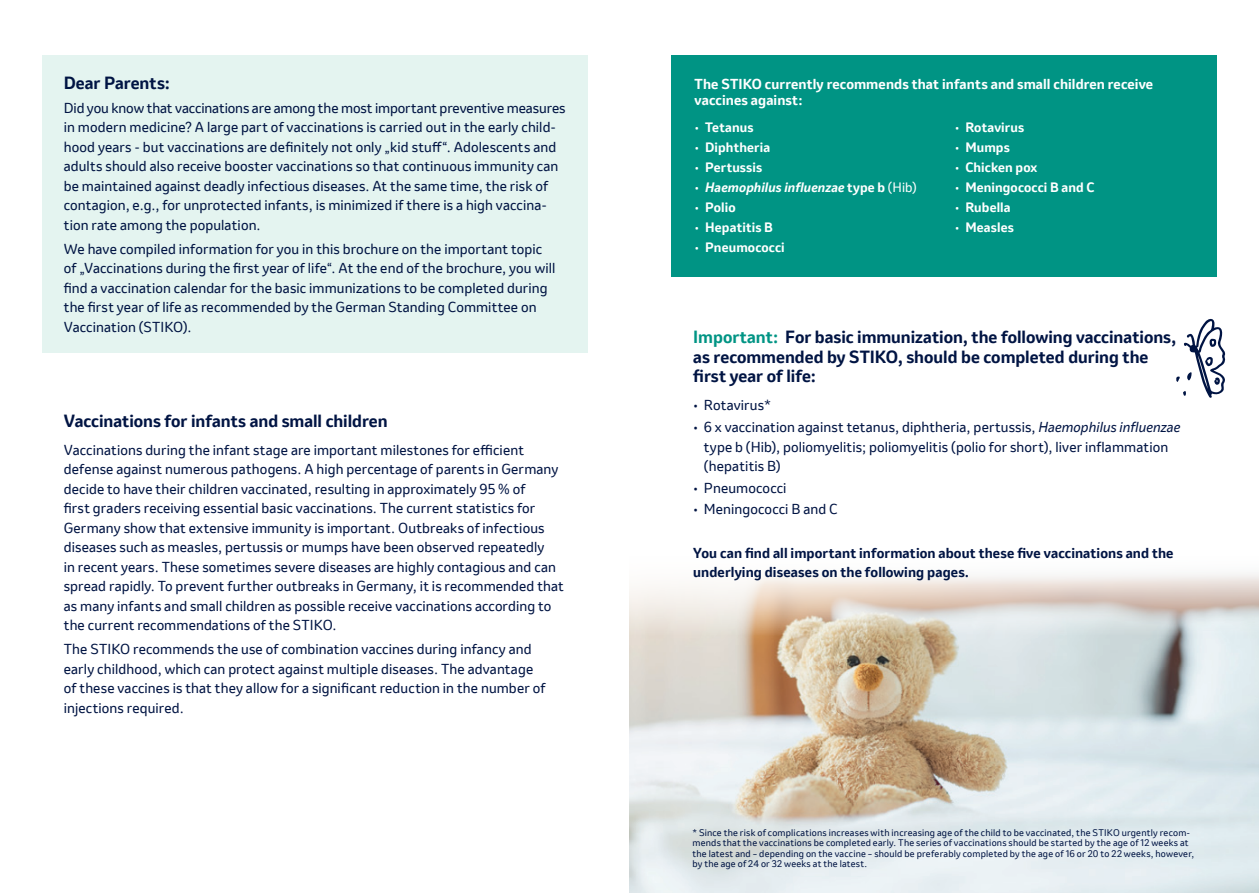
<style>
.page{position:relative;width:1259px;height:893px;background:#fff}
.page>*{position:absolute;margin:0;border:0;box-sizing:border-box;transform-origin:0 0}
.t1{font:700 16.5px/19.8px "Invention";color:#001443}
.t2{font:13.5px/19.5px "Invention";letter-spacing:.01em;color:#001443}
.t3{font:700 13.5px/19.5px "Invention";letter-spacing:.01em;color:#001443}
.t4{font:700 13.5px/16.2px "Invention";letter-spacing:.005em;color:#fff}
.t5{font:700 12.75px "Invention";letter-spacing:.01em;color:#fff}
.t6{font:italic 700 12.75px "Invention";letter-spacing:.01em;color:#fff}
.t7{font:9px/10.5px "Invention";letter-spacing:.025em;color:#001443}
.s1{font-weight:400}
.s2{font-weight:400;font-style:normal}
.s3{font-style:normal}
.s4{color:#009484}
.s5{font-style:italic}
</style>
<div class="page">
<img style="left:629px;top:574px;width:630px;height:319px">
<div style="left:42px;top:55px;width:545px;height:297px;background:#e4f4f0"></div>
<div style="left:671px;top:55px;width:546px;height:221px;background:#009484"></div>
<svg style="left:1176px;top:319px;width:49px;height:79px"></svg>
<p class="t1" style="left:64px;top:73px;width:108px">Dear Parents:</p>
<p class="t2" style="left:64px;top:98px;width:503px">Did you know that vaccinations are among the most important preventive measures in modern medicine? A large part of vaccinations is carried out in the early child&shy;hood years - but vaccinations are definitely not only „kid stuff“. Adolescents and adults should also receive booster vaccinations so that continuous immunity can be maintained against deadly infectious diseases. At the same time, the risk of contagion, e.g., for unprotected infants, is minimized if there is a high vaccina&shy;tion rate among the population.</p>
<p class="t2" style="left:64px;top:239px;width:493px">We have compiled information for you in this brochure on the important topic of „Vaccinations during the first year of life“. At the end of the brochure, you will find a vaccination calendar for the basic immunizations to be completed during the first year of life as recommended by the German Standing Committee on Vaccination (STIKO).</p>
<p class="t1" style="left:64px;top:411px;width:325px">Vaccinations for infants and small children</p>
<p class="t2" style="left:64px;top:440px;width:502px">Vaccinations during the infant stage are important milestones for efficient defense against numerous pathogens. A high percentage of parents in Germany decide to have their children vaccinated, resulting in approximately 95 % of<br>first graders receiving essential basic vaccinations. The current statistics for Germany show that extensive immunity is important. Outbreaks of infectious diseases such as measles, pertussis or mumps have been observed repeatedly<br>in recent years. These sometimes severe diseases are highly contagious and can spread rapidly. To prevent further outbreaks in Germany, it is recommended that as many infants and small children as possible receive vaccinations according to the current recommendations of the STIKO.</p>
<p class="t2" style="left:64px;top:639px;width:483px">The STIKO recommends the use of combination vaccines during infancy and early childhood, which can protect against multiple diseases. The advantage of these vaccines is that they allow for a significant reduction in the number of injections required.</p>
<p class="t4" style="left:694px;top:76px;width:460px">The STIKO currently recommends that infants and small children receive vaccines against:</p>
<p class="t5" style="left:694px;top:118px;width:60px"><span class="s1">•</span> Tetanus</p>
<p class="t5" style="left:694px;top:138px;width:77px"><span class="s1">•</span> Diphtheria</p>
<p class="t5" style="left:694px;top:158px;width:69px"><span class="s1">•</span> Pertussis</p>
<p class="t6" style="left:694px;top:178px;width:224px"><span class="s2">•</span> Haemophilus influenzae <span class="s3">type b</span> <span class="s2">(Hib)</span></p>
<p class="t5" style="left:694px;top:198px;width:43px"><span class="s1">•</span> Polio</p>
<p class="t5" style="left:694px;top:218px;width:80px"><span class="s1">•</span> Hepatitis B</p>
<p class="t5" style="left:694px;top:238px;width:92px"><span class="s1">•</span> Pneumococci</p>
<p class="t5" style="left:954px;top:118px;width:71px"><span class="s1">•</span> Rotavirus</p>
<p class="t5" style="left:954px;top:138px;width:57px"><span class="s1">•</span> Mumps</p>
<p class="t5" style="left:954px;top:158px;width:84px"><span class="s1">•</span> Chicken pox</p>
<p class="t5" style="left:954px;top:178px;width:141px"><span class="s1">•</span> Meningococci B and C</p>
<p class="t5" style="left:954px;top:198px;width:57px"><span class="s1">•</span> Rubella</p>
<p class="t5" style="left:954px;top:218px;width:61px"><span class="s1">•</span> Measles</p>
<p class="t1" style="left:693px;top:327px;width:484px"><span class="s4">Important:</span> For basic immunization, the following vaccinations, as recommended by STIKO, should be completed during the first year of life:</p>
<p class="t2" style="left:693px;top:396px;width:79px">• Rotavirus*</p>
<p class="t2" style="left:704px;top:417px;width:478px;text-indent:-11px">• 6 x vaccination against tetanus, diphtheria, pertussis, <span class="s5">Haemophilus influenzae </span>type b (Hib), poliomyelitis; poliomyelitis (polio for short), liver inflammation (hepatitis B)</p>
<p class="t2" style="left:693px;top:478px;width:95px">• Pneumococci</p>
<p class="t2" style="left:693px;top:500px;width:146px">• Meningococci B and C</p>
<p class="t3" style="left:693px;top:543px;width:482px">You can find all important information about these five vaccinations and the underlying diseases on the following pages.</p>
<p class="t7" style="left:692px;top:827px;width:503px">* Since the risk of complications increases with increasing age of the child to be vaccinated, the STIKO urgently recom&shy;mends that the vaccinations be completed early. The series of vaccinations should be started by the age of 12 weeks at the latest and – depending on the vaccine – should be preferably completed by the age of 16 or 20 to 22 weeks, however, by the age of 24 or 32 weeks at the latest.</p>
</div>
